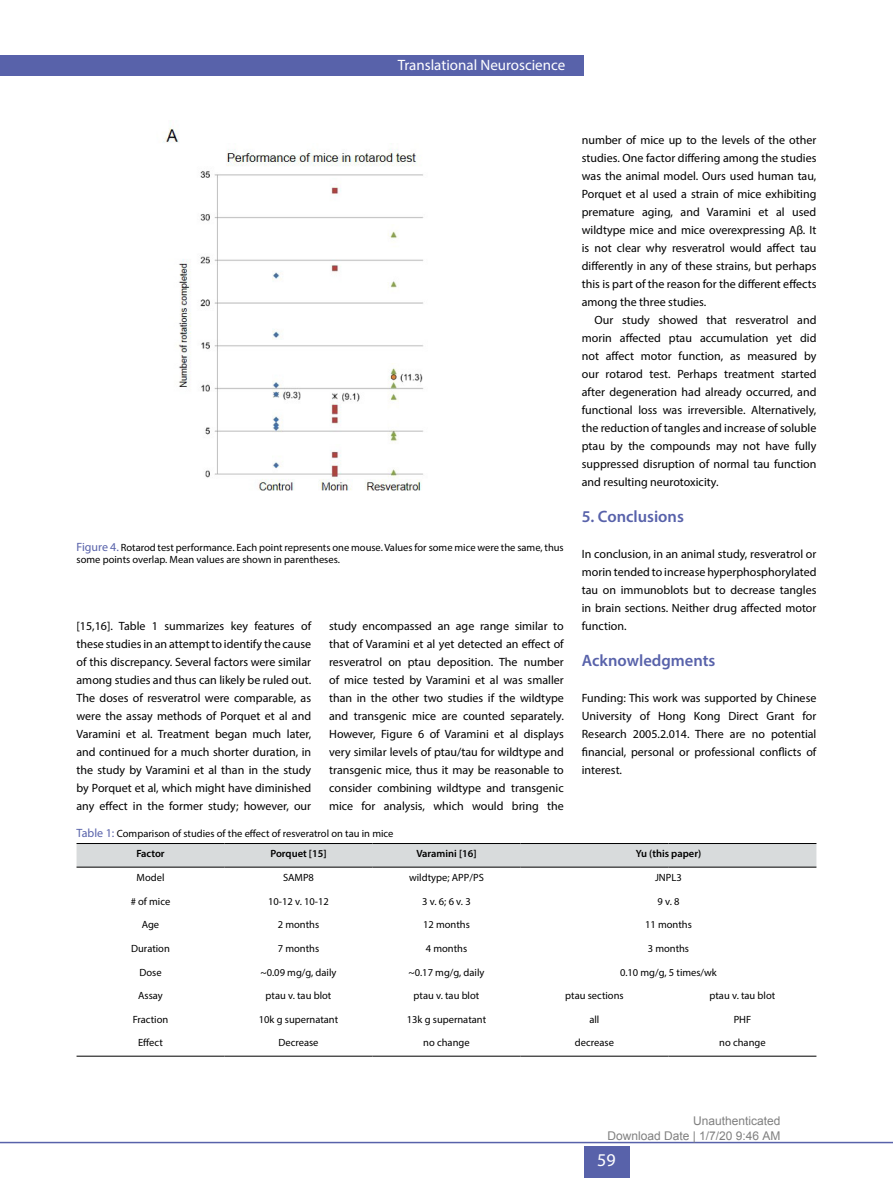
<style>
.page{position:relative;width:893px;height:1178px;background:#fff}
.page>*{position:absolute;margin:0;border:0;box-sizing:border-box;transform-origin:0 0}
.t1{font:18px "Myriad Pro";color:#fff}
.t2{font:600 16.5px "Myriad Pro";color:#5862aa}
.t3{font:15px "Myriad Pro";color:#fff}
.t4{font:12px/18px "Myriad Pro";color:#000;text-align:justify}
.t5{font:12px/15px "Arial";color:#808080;text-align:right}
.t6{font:10.5px/12.6px "Myriad Pro";color:#000}
.t7{font:600 10.5px "Myriad Pro";color:#000}
.s1{font-size:12px;color:#5862aa}
.s2{font-weight:600}
</style>
<div class="page">
<div style="left:584px;top:1146px;width:45px;height:32px;background:#5862aa"></div>
<hr style="left:0;top:1142px;width:893px;height:1px;background:#5862aa">
<img style="left:163px;top:127px;width:261px;height:364px">
<div style="left:77px;top:844px;width:739px;height:23px;background:#d8dbdc"></div>
<hr style="left:77px;top:843px;width:148px;height:1px;background:#000">
<hr style="left:225px;top:843px;width:147px;height:1px;background:#000">
<hr style="left:372px;top:843px;width:148px;height:1px;background:#000">
<hr style="left:520px;top:843px;width:148px;height:1px;background:#000">
<hr style="left:668px;top:843px;width:148px;height:1px;background:#000">
<hr style="left:77px;top:867px;width:148px;height:1px;background:#000">
<hr style="left:225px;top:867px;width:147px;height:1px;background:#000">
<hr style="left:372px;top:867px;width:148px;height:1px;background:#000">
<hr style="left:520px;top:867px;width:148px;height:1px;background:#000">
<hr style="left:668px;top:867px;width:148px;height:1px;background:#000">
<hr style="left:77px;top:1056px;width:148px;height:1px;background:#000">
<hr style="left:225px;top:1056px;width:147px;height:1px;background:#000">
<hr style="left:372px;top:1056px;width:148px;height:1px;background:#000">
<hr style="left:520px;top:1056px;width:148px;height:1px;background:#000">
<hr style="left:668px;top:1056px;width:148px;height:1px;background:#000">
<div style="left:0;top:55px;width:584px;height:21px;background:#5862aa"></div>
<p class="t3" style="left:398px;top:56px;width:169px">Translational Neuroscience</p>
<p class="t6" style="left:77px;top:541px;width:489px"><span class="s1">Figure 4.</span> Rotarod test performance. Each point represents one mouse. Values for some mice were the same, thus some points overlap. Mean values are shown in parentheses.</p>
<p class="t4" style="left:77px;top:617px;width:236px">[15,16]. Table 1 summarizes key features of these studies in an attempt to identify the cause of this discrepancy. Several factors were similar among studies and thus can likely be ruled out.<br>The doses of resveratrol were comparable, as were the assay methods of Porquet et al and Varamini et al. Treatment began much later, and continued for a much shorter duration, in the study by Varamini et al than in the study by Porquet et al, which might have diminished any effect in the former study; however, our</p>
<p class="t4" style="left:329px;top:617px;width:236px">study encompassed an age range similar to that of Varamini et al yet detected an effect of resveratrol on ptau deposition. The number of mice tested by Varamini et al was smaller than in the other two studies if the wildtype and transgenic mice are counted separately.<br>However, Figure 6 of Varamini et al displays very similar levels of ptau/tau for wildtype and transgenic mice, thus it may be reasonable to consider combining wildtype and transgenic mice for analysis, which would bring the</p>
<p class="t4" style="left:582px;top:131px;width:236px">number of mice up to the levels of the other studies. One factor differing among the studies was the animal model. Ours used human tau, Porquet et al used a strain of mice exhibiting premature aging, and Varamini et al used wildtype mice and mice overexpressing Aβ. It is not clear why resveratrol would affect tau differently in any of these strains, but perhaps this is part of the reason for the different effects among the three studies.</p>
<p class="t4" style="left:582px;top:311px;width:236px;text-indent:13px">Our study showed that resveratrol and morin affected ptau accumulation yet did not affect motor function, as measured by our rotarod test. Perhaps treatment started after degeneration had already occurred, and functional loss was irreversible. Alternatively, the reduction of tangles and increase of soluble ptau by the compounds may not have fully suppressed disruption of normal tau function and resulting neurotoxicity.</p>
<h2 class="t2" style="left:582px;top:506px;width:104px">5. Conclusions</h2>
<p class="t4" style="left:582px;top:545px;width:236px">In conclusion, in an animal study, resveratrol or morin tended to increase hyperphosphorylated tau on immunoblots but to decrease tangles in brain sections. Neither drug affected motor function.</p>
<h2 class="t2" style="left:582px;top:650px;width:135px">Acknowledgments</h2>
<p class="t4" style="left:582px;top:689px;width:236px">Funding: This work was supported by Chinese University of Hong Kong Direct Grant for Research 2005.2.014. There are no potential financial, personal or professional conflicts of interest.</p>
<p class="t6" style="left:136px;top:823px;width:259px;line-height:20.2px;text-indent:-60px"><span class="s1">Table 1:</span> Comparison of studies of the effect of resveratrol on tau in mice<br><span class="s2">Factor</span></p>
<p class="t7" style="left:270px;top:847px;width:58px">Porquet [15]</p>
<p class="t7" style="left:416px;top:847px;width:62px">Varamini [16]</p>
<p class="t7" style="left:636px;top:847px;width:67px">Yu (this paper)</p>
<p class="t6" style="left:137px;top:871px;width:29px">Model</p>
<p class="t6" style="left:283px;top:871px;width:32px">SAMP8</p>
<p class="t6" style="left:409px;top:871px;width:76px">wildtype; APP/PS</p>
<p class="t6" style="left:655px;top:871px;width:28px">JNPL3</p>
<p class="t6" style="left:131px;top:895px;width:41px"># of mice</p>
<p class="t6" style="left:268px;top:895px;width:62px">10-12 v. 10-12</p>
<p class="t6" style="left:422px;top:895px;width:50px">3 v. 6; 6 v. 3</p>
<p class="t6" style="left:657px;top:895px;width:24px">9 v. 8</p>
<p class="t6" style="left:142px;top:918px;width:19px">Age</p>
<p class="t6" style="left:278px;top:918px;width:43px">2 months</p>
<p class="t6" style="left:423px;top:918px;width:48px">12 months</p>
<p class="t6" style="left:645px;top:918px;width:48px">11 months</p>
<p class="t6" style="left:131px;top:942px;width:40px">Duration</p>
<p class="t6" style="left:278px;top:942px;width:43px">7 months</p>
<p class="t6" style="left:426px;top:942px;width:43px">4 months</p>
<p class="t6" style="left:648px;top:942px;width:43px">3 months</p>
<p class="t6" style="left:139px;top:965px;width:24px">Dose</p>
<p class="t6" style="left:260px;top:965px;width:78px">~0.09 mg/g, daily</p>
<p class="t6" style="left:408px;top:965px;width:78px">~0.17 mg/g, daily</p>
<p class="t6" style="left:620px;top:965px;width:98px">0.10 mg/g, 5 times/wk</p>
<p class="t6" style="left:138px;top:989px;width:26px">Assay</p>
<p class="t6" style="left:266px;top:989px;width:67px">ptau v. tau blot</p>
<p class="t6" style="left:414px;top:989px;width:67px">ptau v. tau blot</p>
<p class="t6" style="left:565px;top:989px;width:60px">ptau sections</p>
<p class="t6" style="left:709px;top:989px;width:67px">ptau v. tau blot</p>
<p class="t6" style="left:133px;top:1013px;width:37px">Fraction</p>
<p class="t6" style="left:259px;top:1013px;width:81px">10k g supernatant</p>
<p class="t6" style="left:407px;top:1013px;width:81px">13k g supernatant</p>
<p class="t6" style="left:589px;top:1013px;width:12px">all</p>
<p class="t6" style="left:734px;top:1013px;width:19px">PHF</p>
<p class="t6" style="left:138px;top:1036px;width:26px">Effect</p>
<p class="t6" style="left:278px;top:1036px;width:42px">Decrease</p>
<p class="t6" style="left:423px;top:1036px;width:48px">no change</p>
<p class="t6" style="left:575px;top:1036px;width:40px">decrease</p>
<p class="t6" style="left:719px;top:1036px;width:48px">no change</p>
<p class="t5" style="left:607px;top:1115px;width:175px">Unauthenticated<br>Download Date | 1/7/20 9:46 AM</p>
<h1 class="t1" style="left:597px;top:1148px;width:20px">59</h1>
</div>
